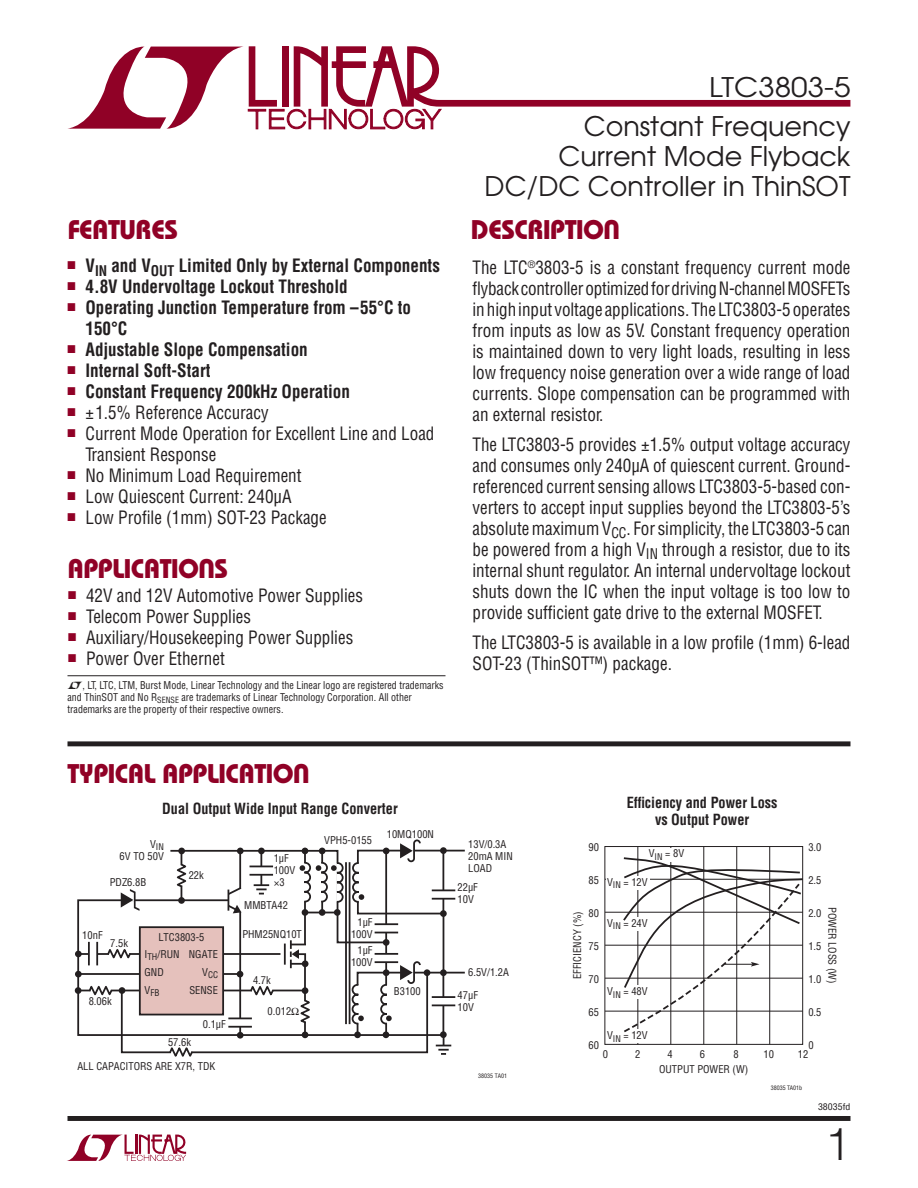
<style>
.page{position:relative;width:918px;height:1188px;background:#fff}
.page>*{position:absolute;margin:0;border:0;box-sizing:border-box;transform-origin:0 0}
.t1{font:300 45px "Helvetica";color:#231f20}
.t2{font:27px/30px "Avant Garde";color:#231f20;text-align:right}
.t3{font:27px "Linear Bauhaus";letter-spacing:-.02em;color:#900126}
.t4{font:27px "Avant Garde";color:#231f20;scale:1.1 1}
.t5{font:18px/21px "Linear Helv Cond";color:#231f20;text-align:justify;scale:.95 1}
.t6{font:700 18px/21px "Linear Helv Cond";color:#231f20;scale:.95 1}
.t7{font:700 15px/16.5px "Linear Helv Cond";color:#231f20;text-align:center;scale:.95 1}
.t8{font:10.5px/12px "Linear Helv Cond";color:#231f20}
.t9{font:10.5px/12px "Linear Helv Cond";color:#231f20;scale:.95 1}
.t10{font:9px "Linear Helv Cond";color:#231f20}
.t11{font:9px "Linear Helv Cond";color:#231f20;scale:1.1 1}
.t12{font:6px "Linear Helv Cond";color:#231f20}
</style>
<div class="page">
<svg style="left:67px;top:1135px;width:119px;height:26px"></svg>
<div style="left:68px;top:1116px;width:782px;height:5px;background:#231f20"></div>
<svg style="left:68px;top:46px;width:782px;height:83px"></svg>
<div style="left:68px;top:741px;width:782px;height:5px;background:#231f20"></div>
<div style="left:75px;top:987px;width:6px;height:7px;background:#231f20;border-radius:50%"></div>
<div style="left:604px;top:846px;width:199px;height:199px;border:1px solid #231f20"></div>
<hr style="left:769px;top:847px;width:1px;height:197px;background:#231f20">
<hr style="left:736px;top:847px;width:1px;height:197px;background:#231f20">
<hr style="left:704px;top:847px;width:1px;height:197px;background:#231f20">
<hr style="left:671px;top:847px;width:1px;height:197px;background:#231f20">
<hr style="left:638px;top:847px;width:1px;height:197px;background:#231f20">
<div style="left:644px;top:848px;width:45px;height:13px;background:#fff"></div>
<hr style="left:605px;top:879px;width:198px;height:1px;background:#231f20">
<hr style="left:605px;top:912px;width:198px;height:1px;background:#231f20">
<hr style="left:605px;top:945px;width:198px;height:1px;background:#231f20">
<hr style="left:605px;top:978px;width:198px;height:1px;background:#231f20">
<hr style="left:605px;top:1011px;width:198px;height:1px;background:#231f20">
<div style="left:606px;top:877px;width:44px;height:13px;background:#fff"></div>
<div style="left:607px;top:1030px;width:43px;height:13px;background:#fff"></div>
<svg style="left:621px;top:856px;width:183px;height:178px"></svg>
<hr style="left:68px;top:675px;width:378px;height:1px;background:#231f20">
<svg style="left:76px;top:839px;width:389px;height:218px"></svg>
<h2 class="t3" style="left:68px;top:220px;width:112px">FEATURES</h2>
<p class="t6" style="left:68px;top:257px;width:394px"><sup>■</sup> V<sub>IN</sub> and V<sub>OUT</sub> Limited Only by External Components</p>
<p class="t6" style="left:68px;top:278px;width:297px"><sup>■</sup> 4.8V Undervoltage Lockout Threshold</p>
<p class="t6" style="left:85px;top:299px;width:344px;text-indent:-18px"><sup>■</sup> Operating Junction Temperature from –55°C to<br>150°C</p>
<p class="t6" style="left:68px;top:341px;width:254px"><sup>■</sup> Adjustable Slope Compensation</p>
<p class="t6" style="left:68px;top:362px;width:152px"><sup>■</sup> Internal Soft-Start</p>
<p class="t6" style="left:68px;top:383px;width:299px"><sup>■</sup> Constant Frequency 200kHz Operation</p>
<p class="t5" style="left:68px;top:404px;width:213px"><sup>■</sup> ±1.5% Reference Accuracy</p>
<p class="t5" style="left:85px;top:425px;width:369px;text-indent:-18px"><sup>■</sup> Current Mode Operation for Excellent Line and Load<br>Transient Response</p>
<p class="t5" style="left:68px;top:467px;width:248px"><sup>■</sup> No Minimum Load Requirement</p>
<p class="t5" style="left:68px;top:488px;width:237px"><sup>■</sup> Low Quiescent Current: 240μA</p>
<p class="t5" style="left:68px;top:509px;width:274px"><sup>■</sup> Low Profile (1mm) SOT-23 Package</p>
<h2 class="t3" style="left:68px;top:559px;width:162px">APPLICATIONS</h2>
<p class="t5" style="left:68px;top:587px;width:312px"><sup>■</sup> 42V and 12V Automotive Power Supplies</p>
<p class="t5" style="left:68px;top:608px;width:194px"><sup>■</sup> Telecom Power Supplies</p>
<p class="t5" style="left:68px;top:629px;width:302px"><sup>■</sup> Auxiliary/Housekeeping Power Supplies</p>
<p class="t5" style="left:68px;top:650px;width:166px"><sup>■</sup> Power Over Ethernet</p>
<p class="t9" style="left:67px;top:680px;width:398px;text-indent:15px">, LT, LTC, LTM, Burst Mode, Linear Technology and the Linear logo are registered trademarks and ThinSOT and No R<sub>SENSE</sub> are trademarks of Linear Technology Corporation. All other trademarks are the property of their respective owners.</p>
<h2 class="t4" style="left:709px;top:77px;width:130px">LTC3803-5</h2>
<h2 class="t2" style="left:485px;top:114px;width:367px">Constant Frequency<br>Current Mode Flyback<br>DC/DC Controller in ThinSOT</h2>
<h2 class="t3" style="left:471px;top:220px;width:151px">DESCRIPTION</h2>
<p class="t5" style="left:472px;top:259px;width:399px">The LTC<sup>®</sup>3803-5 is a constant frequency current mode flyback controller optimized for driving N-channel MOSFETs in high input voltage applications. The LTC3803-5 operates from inputs as low as 5V. Constant frequency operation is maintained down to very light loads, resulting in less low frequency noise generation over a wide range of load currents. Slope compensation can be programmed with an external resistor.</p>
<p class="t5" style="left:472px;top:436px;width:399px">The LTC3803-5 provides ±1.5% output voltage accuracy and consumes only 240μA of quiescent current. Ground&shy;referenced current sensing allows LTC3803-5-based con&shy;verters to accept input supplies beyond the LTC3803-5’s absolute maximum V<sub>CC</sub>. For simplicity, the LTC3803-5 can be powered from a high V<sub>IN</sub> through a resistor, due to its internal shunt regulator. An internal undervoltage lockout shuts down the IC when the input voltage is too low to provide sufficient gate drive to the external MOSFET.</p>
<p class="t5" style="left:473px;top:634px;width:399px">The LTC3803-5 is available in a low profile (1mm) 6-lead<br>SOT-23 (ThinSOT™) package.</p>
<h2 class="t3" style="left:68px;top:764px;width:244px">TYPICAL APPLICATION</h2>
<p class="t7" style="left:162px;top:802px;width:249px">Dual Output Wide Input Range Converter</p>
<p class="t10" style="left:150px;top:844px;width:15px"><sup>V</sup>IN</p>
<p class="t8" style="left:120px;top:852px;width:46px">6V TO 50V</p>
<p class="t8" style="left:110px;top:878px;width:38px">PDZ6.8B</p>
<p class="t8" style="left:189px;top:871px;width:17px">22k</p>
<p class="t8" style="left:82px;top:931px;width:22px">10nF</p>
<p class="t8" style="left:110px;top:939px;width:19px">7.5k</p>
<p class="t8" style="left:89px;top:997px;width:25px">8.06k</p>
<p class="t8" style="left:189px;top:930px;width:31px;line-height:16.6px;text-indent:-30px">LTC3803-5<br>NGATE</p>
<p class="t10" style="left:202px;top:972px;width:17px"><sup>V</sup>CC</p>
<p class="t8" style="left:189px;top:985px;width:30px">SENSE</p>
<p class="t8" style="left:145px;top:946px;width:37px;line-height:18px">I<sub>TH</sub>/RUN<br>GND</p>
<p class="t10" style="left:145px;top:990px;width:16px"><sup>V</sup>FB</p>
<p class="t8" style="left:168px;top:1038px;width:25px">57.6k</p>
<p class="t8" style="left:203px;top:1019px;width:25px">0.1μF</p>
<p class="t8" style="left:77px;top:1062px;width:140px">ALL CAPACITORS ARE X7R, TDK</p>
<p class="t8" style="left:274px;top:854px;width:17px">1μF</p>
<p class="t8" style="left:274px;top:866px;width:23px">100V</p>
<p class="t8" style="left:280px;top:878px;width:7px">3</p>
<p class="t8" style="left:244px;top:901px;width:45px">MMBTA42</p>
<p class="t8" style="left:242px;top:930px;width:61px">PHM25NQ10T</p>
<p class="t8" style="left:253px;top:976px;width:19px">4.7k</p>
<p class="t8" style="left:268px;top:1007px;width:33px">0.012Ω</p>
<p class="t8" style="left:324px;top:835px;width:49px">VPH5-0155</p>
<p class="t8" style="left:387px;top:829px;width:49px">10MQ100N</p>
<p class="t8" style="left:351px;top:917px;width:23px;text-align:right">1μF<br>100V</p>
<p class="t8" style="left:351px;top:946px;width:23px;text-align:right">1μF<br>100V</p>
<p class="t8" style="left:394px;top:987px;width:28px">B3100</p>
<p class="t8" style="left:468px;top:840px;width:46px">13V/0.3A<br>20mA MIN<br>LOAD</p>
<p class="t8" style="left:458px;top:883px;width:22px">22μF<br>10V</p>
<p class="t8" style="left:468px;top:968px;width:42px">6.5V/1.2A</p>
<p class="t8" style="left:458px;top:990px;width:22px">47μF<br>10V</p>
<p class="t12" style="left:478px;top:1073px;width:30px">38035 TA01</p>
<p class="t7" style="left:627px;top:796px;width:160px">Efficiency and Power Loss vs Output Power</p>
<p class="t8" style="left:589px;top:842px;width:12px">90</p>
<p class="t8" style="left:589px;top:875px;width:12px">85</p>
<p class="t8" style="left:589px;top:908px;width:12px">80</p>
<p class="t8" style="left:589px;top:941px;width:12px">75</p>
<p class="t8" style="left:589px;top:974px;width:12px">70</p>
<p class="t8" style="left:589px;top:1007px;width:12px">65</p>
<p class="t8" style="left:589px;top:1040px;width:12px">60</p>
<p class="t8" style="left:808px;top:842px;width:15px">3.0</p>
<p class="t8" style="left:808px;top:875px;width:15px">2.5</p>
<p class="t8" style="left:808px;top:908px;width:15px">2.0</p>
<p class="t8" style="left:808px;top:941px;width:15px">1.5</p>
<p class="t8" style="left:808px;top:974px;width:15px">1.0</p>
<p class="t8" style="left:808px;top:1007px;width:15px">0.5</p>
<p class="t8" style="left:808px;top:1040px;width:7px">0</p>
<p class="t8" style="left:649px;top:849px;width:37px">V<sub>IN</sub> = 8V</p>
<p class="t8" style="left:607px;top:878px;width:42px">V<sub>IN</sub> = 12V</p>
<p class="t8" style="left:573px;top:979px;width:69px;rotate:-90deg">EFFICIENCY (%)</p>
<p class="t8" style="left:837px;top:907px;width:78px;rotate:90deg">POWER LOSS (W)</p>
<p class="t8" style="left:607px;top:919px;width:42px">V<sub>IN</sub> = 24V</p>
<p class="t8" style="left:607px;top:987px;width:42px">V<sub>IN</sub> = 48V</p>
<p class="t8" style="left:607px;top:1031px;width:42px">V<sub>IN</sub> = 12V</p>
<p class="t8" style="left:603px;top:1050px;width:7px">0</p>
<p class="t8" style="left:635px;top:1050px;width:7px">2</p>
<p class="t8" style="left:798px;top:1050px;width:12px">12</p>
<p class="t8" style="left:667px;top:1050px;width:7px">4</p>
<p class="t8" style="left:700px;top:1050px;width:7px">6</p>
<p class="t8" style="left:733px;top:1050px;width:7px">8</p>
<p class="t8" style="left:763px;top:1050px;width:12px">10</p>
<p class="t12" style="left:771px;top:1085px;width:33px">38035 TA01b</p>
<p class="t8" style="left:659px;top:1064px;width:91px">OUTPUT POWER (W)</p>
<p class="t11" style="left:818px;top:1104px;width:31px">38035fd</p>
<h1 class="t1" style="left:825px;top:1128px;width:27px">1</h1>
</div>
